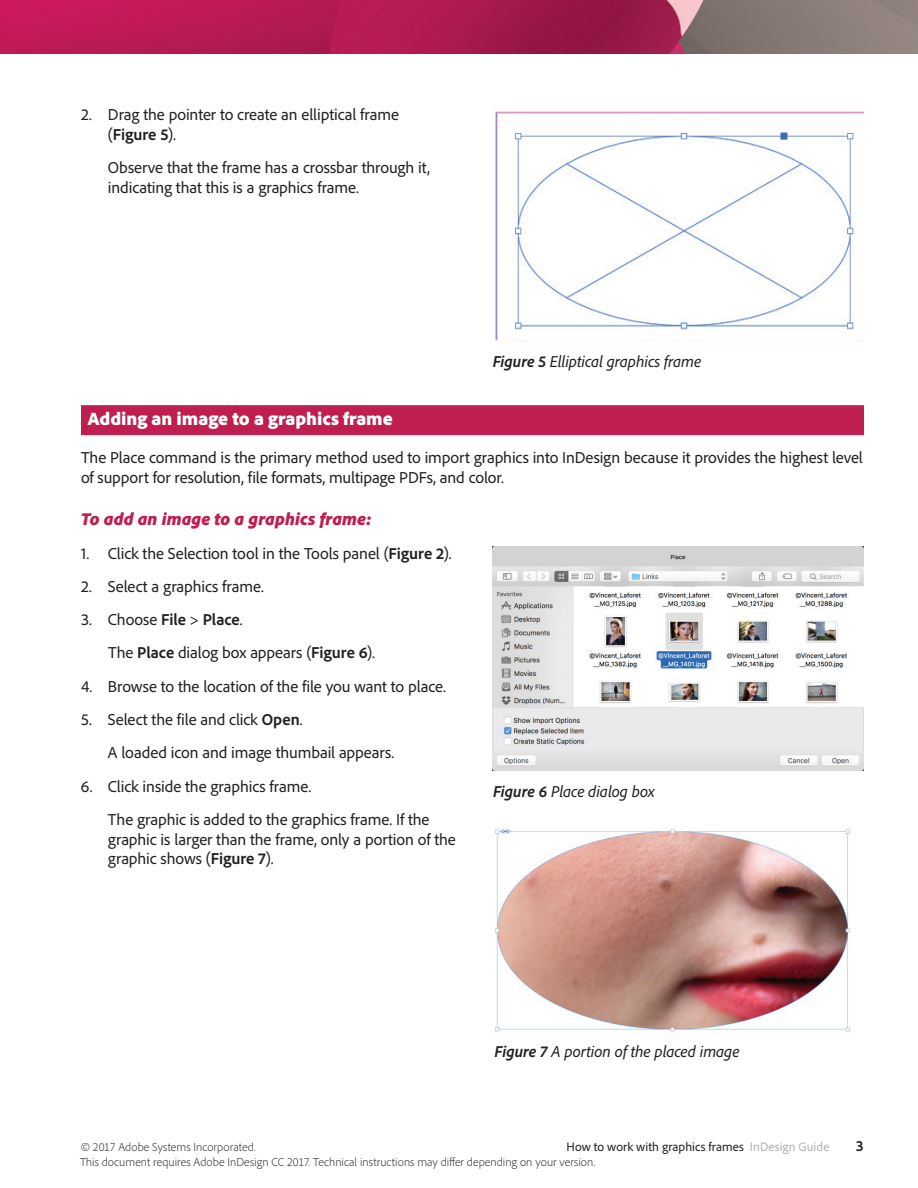
<style>
.page{position:relative;width:918px;height:1188px;background:#fff}
.page>*{position:absolute;margin:0;border:0;box-sizing:border-box;transform-origin:0 0}
.t1{font:900 18.75px "Adobe Clean";color:#fff}
.t2{font:italic 900 18px "Adobe Clean";color:#be1e50}
.t3{font:16.5px/19.8px "Adobe Clean";letter-spacing:-.005em;color:#231f20}
.t4{font:italic 16.5px "Adobe Clean";letter-spacing:-.005em;color:#231f20}
.t5{font:700 semi-condensed 15px "Adobe Clean";color:#231f20}
.t6{font:12.75px "Adobe Clean";letter-spacing:.005em;color:#231f20}
.t7{font:300 12px "Adobe Clean";letter-spacing:.005em;color:#231f20}
.s1{font-weight:700}
.s2{color:#b3b2b1}
</style>
<div class="page">
<img style="left:0;top:0;width:918px;height:54px">
<div style="left:81px;top:405px;width:783px;height:30px;background:#be1e50"></div>
<img style="left:493px;top:111px;width:371px;height:229px">
<img style="left:493px;top:546px;width:371px;height:225px">
<img style="left:495px;top:829px;width:355px;height:203px">
<p class="t3" style="left:108px;top:104px;width:292px;text-indent:-27px">2. Drag the pointer to create an elliptical frame (<span class="s1">Figure 5</span>).</p>
<p class="t3" style="left:108px;top:157px;width:323px">Observe that the frame has a crossbar through it, indicating that this is a graphics frame.</p>
<p class="t4" style="left:493px;top:351px;width:210px"><span class="s1">Figure 5</span> Elliptical graphics frame</p>
<p class="t1" style="left:88px;top:407px;width:306px">Adding an image to a graphics frame</p>
<p class="t3" style="left:81px;top:447px;width:783px">The Place command is the primary method used to import graphics into InDesign because it provides the highest level of support for resolution, file formats, multipage PDFs, and color.</p>
<p class="t2" style="left:81px;top:507px;width:292px">To add an image to a graphics frame:</p>
<p class="t3" style="left:81px;top:543px;width:372px">1. Click the Selection tool in the Tools panel (<span class="s1">Figure 2</span>).</p>
<p class="t3" style="left:81px;top:576px;width:184px">2. Select a graphics frame.</p>
<p class="t3" style="left:108px;top:602px;width:269px;line-height:33.3px;text-indent:-27px">3. Choose <span class="s1">File</span> &gt; <span class="s1">Place</span>.<br>The <span class="s1">Place</span> dialog box appears (<span class="s1">Figure 6</span>).</p>
<p class="t3" style="left:81px;top:676px;width:367px">4. Browse to the location of the file you want to place.</p>
<p class="t3" style="left:108px;top:702px;width:288px;line-height:33.3px;text-indent:-27px">5. Select the file and click <span class="s1">Open</span>.<br>A loaded icon and image thumbail appears.</p>
<p class="t3" style="left:108px;top:769px;width:323px;line-height:33.3px;text-indent:-27px">6. Click inside the graphics frame.<br>The graphic is added to the graphics frame. If the</p>
<p class="t3" style="left:108px;top:829px;width:349px">graphic is larger than the frame, only a portion of the graphic shows (<span class="s1">Figure 7</span>).</p>
<p class="t4" style="left:493px;top:781px;width:163px"><span class="s1">Figure 6</span> Place dialog box</p>
<p class="t4" style="left:495px;top:1041px;width:246px"><span class="s1">Figure 7</span> A portion of the placed image</p>
<p class="t7" style="left:81px;top:1139px;width:176px">© 2017 Adobe Systems Incorporated.</p>
<p class="t6" style="left:567px;top:1139px;width:264px">How to work with graphics frames <span class="s2">InDesign Guide</span></p>
<p class="t5" style="left:856px;top:1137px;width:9px">3</p>
<p class="t7" style="left:80px;top:1154px;width:517px">This document requires Adobe InDesign CC 2017. Technical instructions may differ depending on your version.</p>
</div>
